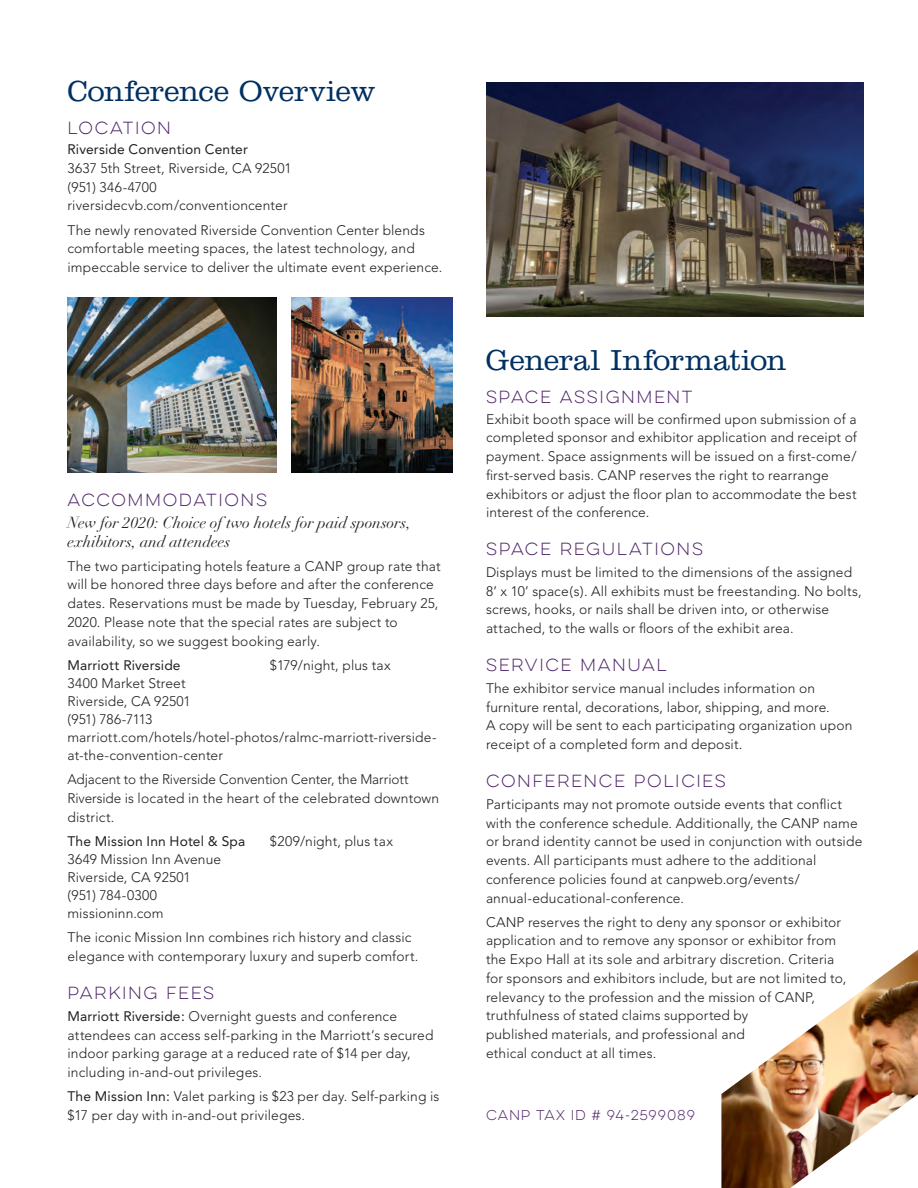
<style>
.page{position:relative;width:918px;height:1188px;background:#fff}
.page>*{position:absolute;margin:0;border:0;box-sizing:border-box;transform-origin:0 0}
.headline{font:300 30px "Clarendon LT Std";letter-spacing:-.01em;color:#003062}
.Subhead{font:15.75px "Lulo Clean One";letter-spacing:-.105em;color:#4f2569}
.Body_Copy{font:italic 15.75px/18.8px "Didot LT Std";letter-spacing:-.005em;color:#231f20}
.Breaker{font:15.75px "Lulo Clean One";letter-spacing:-.1em;color:#4f2569}
.Body_Copy-2{font:300 13.8px/18.8px "Avenir";letter-spacing:.01em;color:#231f20}
.Body_Copy-3{font:13.8px "Avenir";letter-spacing:.01em;color:#231f20}
.body_copy{font:13.8px "Avenir";letter-spacing:.01em;color:#231f20}
.Breaker-2{font:12.75px "Lulo Clean One";letter-spacing:-.14em;color:#4f2569}
.s1{font-weight:400}
</style>
<div class="page">
<img style="left:486px;top:82px;width:378px;height:234px">
<img style="left:292px;top:297px;width:160px;height:175px">
<img style="left:68px;top:297px;width:208px;height:175px">
<img style="left:721px;top:949px;width:197px;height:239px">
<p class="headline" style="left:68px;top:74px;width:309px">Conference Overview</p>
<p class="Breaker" style="left:68px;top:117px;width:108px">LOCATION</p>
<p class="body_copy" style="left:68px;top:141px;width:182px">Riverside Convention Center</p>
<p class="Body_Copy-2" style="left:68px;top:159px;width:226px">3637 5th Street, Riverside, CA 92501 (951) 346-4700 riversidecvb.com/conventioncenter</p>
<p class="Body_Copy-2" style="left:68px;top:220px;width:376px">The newly renovated Riverside Convention Center blends comfortable meeting spaces, the latest technology, and impeccable service to deliver the ultimate event experience.</p>
<p class="Subhead" style="left:68px;top:489px;width:204px">ACCOMMODATIONS</p>
<p class="Body_Copy" style="left:68px;top:513px;width:345px">New for 2020: Choice of two hotels for paid sponsors, exhibitors, and attendees</p>
<p class="Body_Copy-2" style="left:68px;top:557px;width:375px">The two participating hotels feature a CANP group rate that will be honored three days before and after the conference dates. Reservations must be made by Tuesday, February 25, 2020. Please note that the special rates are subject to availability, so we suggest booking early.</p>
<p class="Body_Copy-3" style="left:68px;top:657px;width:115px">Marriott Riverside</p>
<p class="Body_Copy-2" style="left:270px;top:656px;width:122px">$179/night, plus tax</p>
<p class="Body_Copy-2" style="left:67px;top:674px;width:371px;line-height:18px">3400 Market Street<br>Riverside, CA 92501<br>(951) 786-7113 marriott.com/hotels/hotel-photos/ralmc-marriott-riverside&shy;at-the-convention-center</p>
<p class="Body_Copy-2" style="left:67px;top:770px;width:373px">Adjacent to the Riverside Convention Center, the Marriott<br>Riverside is located in the heart of the celebrated downtown district.</p>
<p class="Body_Copy-3" style="left:67px;top:833px;width:179px">The Mission Inn Hotel &amp; Spa</p>
<p class="Body_Copy-2" style="left:270px;top:832px;width:125px">$209/night, plus tax</p>
<p class="Body_Copy-2" style="left:68px;top:850px;width:155px;line-height:18px">3649 Mission Inn Avenue<br>Riverside, CA 92501 (951) 784-0300 missioninn.com</p>
<p class="Body_Copy-2" style="left:68px;top:927px;width:352px;line-height:19.5px">The iconic Mission Inn combines rich history and classic elegance with contemporary luxury and superb comfort.</p>
<p class="Subhead" style="left:68px;top:982px;width:151px">PARKING FEES</p>
<p class="Body_Copy-2" style="left:68px;top:1007px;width:368px"><span class="s1">Marriott Riverside:</span> Overnight guests and conference attendees can access self-parking in the Marriott’s secured indoor parking garage at a reduced rate of $14 per day, including in-and-out privileges.</p>
<p class="Body_Copy-2" style="left:68px;top:1087px;width:373px"><span class="s1">The Mission Inn:</span> Valet parking is $23 per day. Self-parking is $17 per day with in-and-out privileges.</p>
<p class="headline" style="left:486px;top:343px;width:302px">General Information</p>
<p class="Breaker" style="left:486px;top:386px;width:211px">SPACE ASSIGNMENT</p>
<p class="Body_Copy-2" style="left:486px;top:410px;width:373px">Exhibit booth space will be confirmed upon submission of a completed sponsor and exhibitor application and receipt of payment. Space assignments will be issued on a first-come/ first-served basis. CANP reserves the right to rearrange exhibitors or adjust the floor plan to accommodate the best interest of the conference.</p>
<p class="Subhead" style="left:486px;top:538px;width:222px">SPACE REGULATIONS</p>
<p class="Body_Copy-2" style="left:486px;top:563px;width:377px">Displays must be limited to the dimensions of the assigned 8’ x 10’ space(s). All exhibits must be freestanding. No bolts, screws, hooks, or nails shall be driven into, or otherwise attached, to the walls or floors of the exhibit area.</p>
<p class="Subhead" style="left:486px;top:654px;width:185px">SERVICE MANUAL</p>
<p class="Body_Copy-2" style="left:486px;top:679px;width:368px">The exhibitor service manual includes information on furniture rental, decorations, labor, shipping, and more.<br>A copy will be sent to each participating organization upon receipt of a completed form and deposit.</p>
<p class="Subhead" style="left:486px;top:770px;width:245px">CONFERENCE POLICIES</p>
<p class="Body_Copy-2" style="left:486px;top:795px;width:378px">Participants may not promote outside events that conflict with the conference schedule. Additionally, the CANP name or brand identity cannot be used in conjunction with outside events. All participants must adhere to the additional conference policies found at canpweb.org/events/ annual-educational-conference.</p>
<p class="Body_Copy-2" style="left:486px;top:913px;width:362px">CANP reserves the right to deny any sponsor or exhibitor application and to remove any sponsor or exhibitor from the Expo Hall at its sole and arbitrary discretion. Criteria for sponsors and exhibitors include, but are not limited to, relevancy to the profession and the mission of CANP, truthfulness of stated claims supported by<br>published materials, and professional and<br>ethical conduct at all times.</p>
<p class="Breaker-2" style="left:486px;top:1106px;width:213px">CANP TAX ID # 94-2599089</p>
</div>
